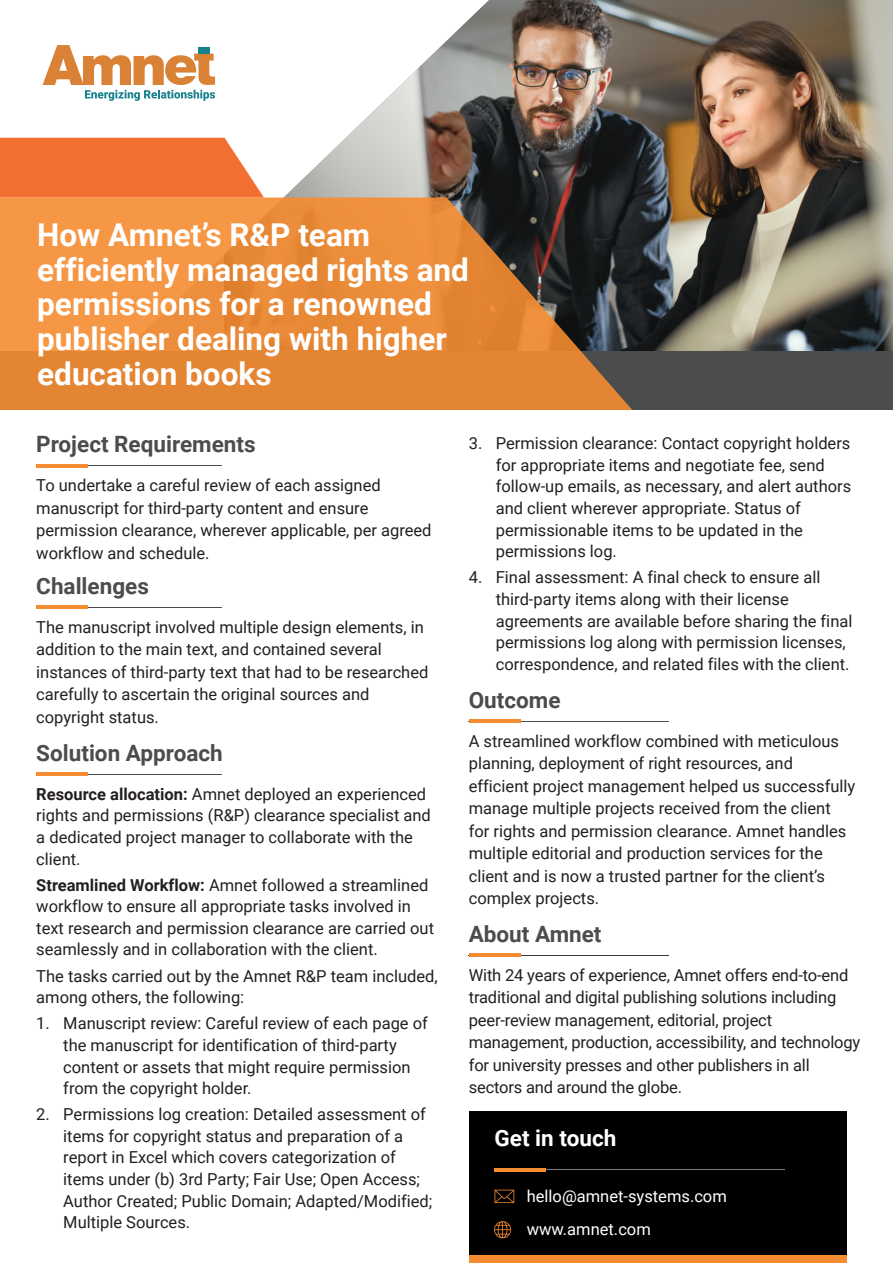
<style>
.page{position:relative;width:893px;height:1263px;background:#fff}
.page>*{position:absolute;margin:0;border:0;box-sizing:border-box;transform-origin:0 0}
.t1{font:700 31.5px/34.8px "Roboto";color:#fff}
.t2{font:700 22.5px "Roboto";color:#4b4c4d}
.t3{font:700 22.5px "Roboto";color:#fff}
.t4{font:16.5px/21.6px "Roboto";color:#231f20}
.t5{font:16.5px/33px "Roboto";color:#fff}
.s1{font-weight:700}
</style>
<div class="page">
<img style="left:224px;top:0;width:669px;height:351px">
<div style="left:0;top:351px;width:893px;height:59px;background:#4b4c4d"></div>
<svg style="left:0;top:198px;width:685px;height:212px;background:#c47939"></svg>
<svg style="left:0;top:138px;width:264px;height:60px;background:#f37840"></svg>
<svg style="left:43px;top:45px;width:172px;height:56px"></svg>
<div style="left:198px;top:48px;width:11px;height:6px;background:#17818c"></div>
<hr style="left:36px;top:607px;width:186px;height:1px;background:#4b4c4d">
<hr style="left:36px;top:605px;width:52px;height:4px;background:#f68c31">
<hr style="left:36px;top:774px;width:186px;height:1px;background:#4b4c4d">
<hr style="left:36px;top:772px;width:52px;height:4px;background:#f68c31">
<hr style="left:36px;top:465px;width:186px;height:1px;background:#4b4c4d">
<hr style="left:36px;top:464px;width:52px;height:4px;background:#f68c31">
<div style="left:469px;top:1111px;width:377px;height:152px;background:#000001"></div>
<div style="left:469px;top:1256px;width:377px;height:7px;background:#f68c31"></div>
<hr style="left:494px;top:1169px;width:291px;height:1px;background:#767b7f">
<hr style="left:495px;top:1168px;width:51px;height:3px;background:#f68c31">
<svg style="left:494px;top:1190px;width:20px;height:13px"></svg>
<svg style="left:494px;top:1221px;width:17px;height:17px"></svg>
<hr style="left:469px;top:721px;width:200px;height:1px;background:#4b4c4d">
<hr style="left:469px;top:719px;width:51px;height:4px;background:#f68c31">
<hr style="left:469px;top:955px;width:200px;height:1px;background:#373b3d">
<hr style="left:469px;top:953px;width:51px;height:4px;background:#f68c31">
<h1 class="t1" style="left:37px;top:216px;width:433px">How Amnet’s R&amp;P team efficiently managed rights and permissions for a renowned publisher dealing with higher education books</h1>
<h2 class="t2" style="left:36px;top:429px;width:221px">Project Requirements</h2>
<p class="t4" style="left:36px;top:473px;width:397px;line-height:22.5px">To undertake a careful review of each assigned manuscript for third-party content and ensure permission clearance, wherever applicable, per agreed workflow and schedule.</p>
<h2 class="t2" style="left:36px;top:570px;width:114px">Challenges</h2>
<p class="t4" style="left:36px;top:615px;width:394px;line-height:22.5px">The manuscript involved multiple design elements, in addition to the main text, and contained several instances of third-party text that had to be researched carefully to ascertain the original sources and copyright status.</p>
<h2 class="t2" style="left:36px;top:737px;width:188px">Solution Approach</h2>
<p class="t4" style="left:36px;top:782px;width:396px"><span class="s1">Resource allocation:</span> Amnet deployed an experienced rights and permissions (R&amp;P) clearance specialist and a dedicated project manager to collaborate with the client.</p>
<p class="t4" style="left:36px;top:873px;width:399px"><span class="s1">Streamlined Workflow:</span> Amnet followed a streamlined workflow to ensure all appropriate tasks involved in text research and permission clearance are carried out seamlessly and in collaboration with the client.</p>
<p class="t4" style="left:36px;top:964px;width:403px">The tasks carried out by the Amnet R&amp;P team included, among others, the following:</p>
<p class="t4" style="left:63px;top:1012px;width:366px;text-indent:-27px">1. Manuscript review: Careful review of each page of the manuscript for identification of third-party content or assets that might require permission from the copyright holder.</p>
<p class="t4" style="left:63px;top:1103px;width:371px;text-indent:-27px">2. Permissions log creation: Detailed assessment of items for copyright status and preparation of a report in Excel which covers categorization of items under (b) 3rd Party; Fair Use; Open Access; Author Created; Public Domain; Adapted/Modified; Multiple Sources.</p>
<p class="t4" style="left:496px;top:432px;width:357px;text-indent:-27px">3. Permission clearance: Contact copyright holders for appropriate items and negotiate fee, send follow-up emails, as necessary, and alert authors and client wherever appropriate. Status of permissionable items to be updated in the permissions log.</p>
<p class="t4" style="left:496px;top:566px;width:358px;text-indent:-27px">4. Final assessment: A final check to ensure all third-party items along with their license agreements are available before sharing the final permissions log along with permission licenses, correspondence, and related files with the client.</p>
<h2 class="t2" style="left:469px;top:684px;width:93px">Outcome</h2>
<p class="t4" style="left:469px;top:729px;width:388px;line-height:22.5px">A streamlined workflow combined with meticulous planning, deployment of right resources, and efficient project management helped us successfully manage multiple projects received from the client for rights and permission clearance. Amnet handles multiple editorial and production services for the client and is now a trusted partner for the client’s complex projects.</p>
<h2 class="t2" style="left:469px;top:918px;width:134px">About Amnet</h2>
<p class="t4" style="left:469px;top:963px;width:393px;line-height:22.5px">With 24 years of experience, Amnet offers end-to-end traditional and digital publishing solutions including peer-review management, editorial, project management, production, accessibility, and technology for university presses and other publishers in all sectors and around the globe.</p>
<h2 class="t3" style="left:494px;top:1122px;width:123px">Get in touch</h2>
<p class="t5" style="left:527px;top:1179px;width:202px">hello@amnet-systems.com www.amnet.com</p>
</div>
